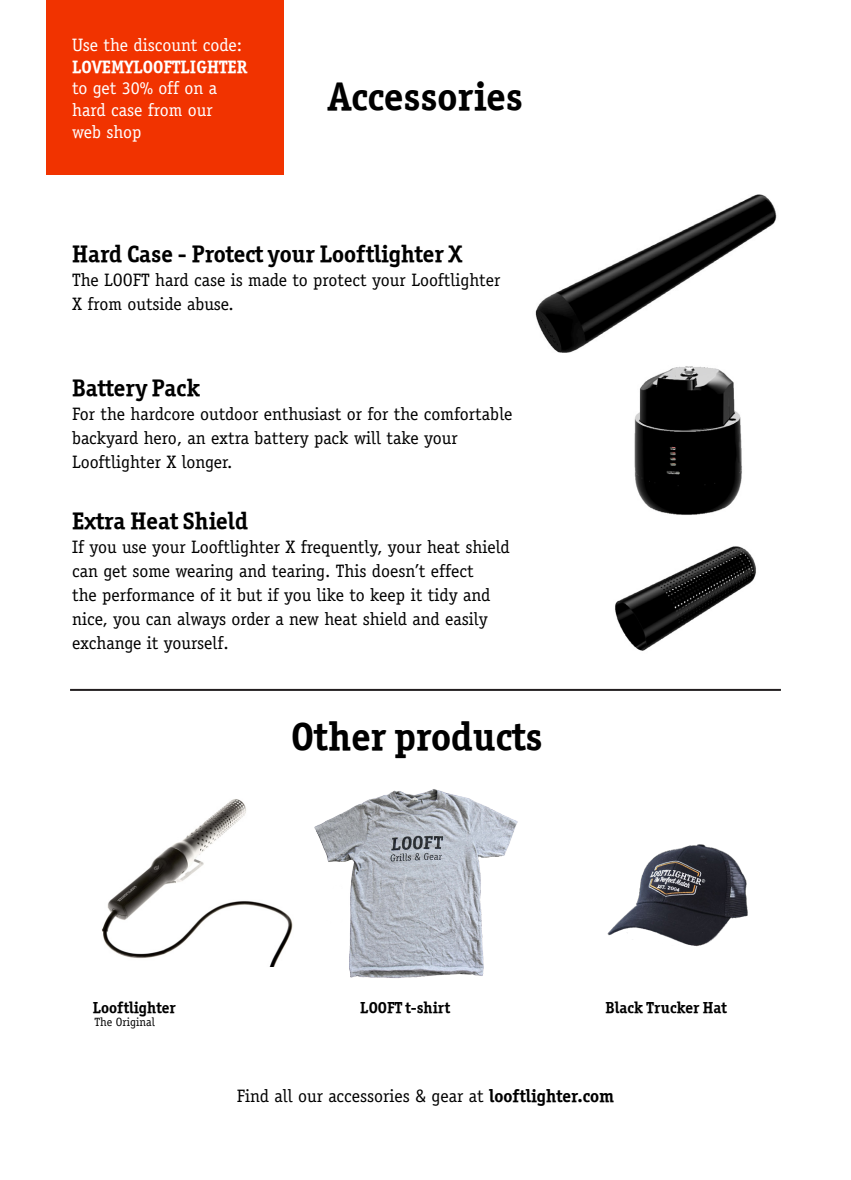
<style>
.page{position:relative;width:851px;height:1180px;background:#fff}
.page>*{position:absolute;margin:0;border:0;box-sizing:border-box;transform-origin:0 0}
.t1{font:40px "Officina Serif ITCTT Bold";color:#000}
.t2{font:24px "Officina Serif ITCTT Bold";color:#000}
.t3{font:18px/24px "Officina Serif Std";color:#000}
.t4{font:18px/21.6px "Officina Serif Std";color:#fff}
.t5{font:16px "Officina Serif ITCTT Bold";color:#000}
.t6{font:12px "Officina Serif Std";color:#000}
.s1{font-family:"Officina Serif ITCTT Bold"}
</style>
<div class="page">
<img style="left:535px;top:194px;width:242px;height:159px">
<div style="left:46px;top:0;width:238px;height:174px;background:#f13300"></div>
<img style="left:615px;top:546px;width:141px;height:105px">
<img style="left:607px;top:844px;width:141px;height:103px">
<hr style="left:70px;top:688px;width:710px;height:2px;background:#231f20">
<img style="left:616px;top:344px;width:138px;height:171px">
<img style="left:102px;top:799px;width:191px;height:167px">
<img style="left:314px;top:789px;width:204px;height:189px">
<p class="t4" style="left:72px;top:34px;width:176px">Use the discount code:<br><span class="s1">LOVEMYLOOFTLIGHTER</span></p>
<p class="t4" style="left:72px;top:78px;width:146px">to get 30% off on a hard case from our</p>
<p class="t4" style="left:72px;top:121px;width:71px">web shop</p>
<p class="t1" style="left:328px;top:72px;width:196px">Accessories</p>
<p class="t2" style="left:72px;top:239px;width:391px">Hard Case - Protect your Looftlighter X</p>
<p class="t3" style="left:72px;top:268px;width:430px">The LOOFT hard case is made to protect your Looftlighter<br>X from outside abuse.</p>
<p class="t2" style="left:72px;top:373px;width:129px">Battery Pack</p>
<p class="t3" style="left:72px;top:402px;width:441px">For the hardcore outdoor enthusiast or for the comfortable backyard hero, an extra battery pack will take your<br>Looftlighter X longer.</p>
<p class="t2" style="left:72px;top:506px;width:177px">Extra Heat Shield</p>
<p class="t3" style="left:72px;top:535px;width:439px">If you use your Looftlighter X frequently, your heat shield can get some wearing and tearing. This doesn’t effect<br>the performance of it but if you like to keep it tidy and nice, you can always order a new heat shield and easily exchange it yourself.</p>
<p class="t1" style="left:291px;top:712px;width:253px">Other products</p>
<p class="t5" style="left:93px;top:997px;width:84px">Looftlighter</p>
<p class="t5" style="left:605px;top:997px;width:123px">Black Trucker Hat</p>
<p class="t6" style="left:94px;top:1014px;width:62px">The Original</p>
<p class="t5" style="left:360px;top:997px;width:91px">LOOFT t-shirt</p>
<p class="t3" style="left:237px;top:1083px;width:379px">Find all our accessories &amp; gear at <span class="s1">looftlighter.com</span></p>
</div>
